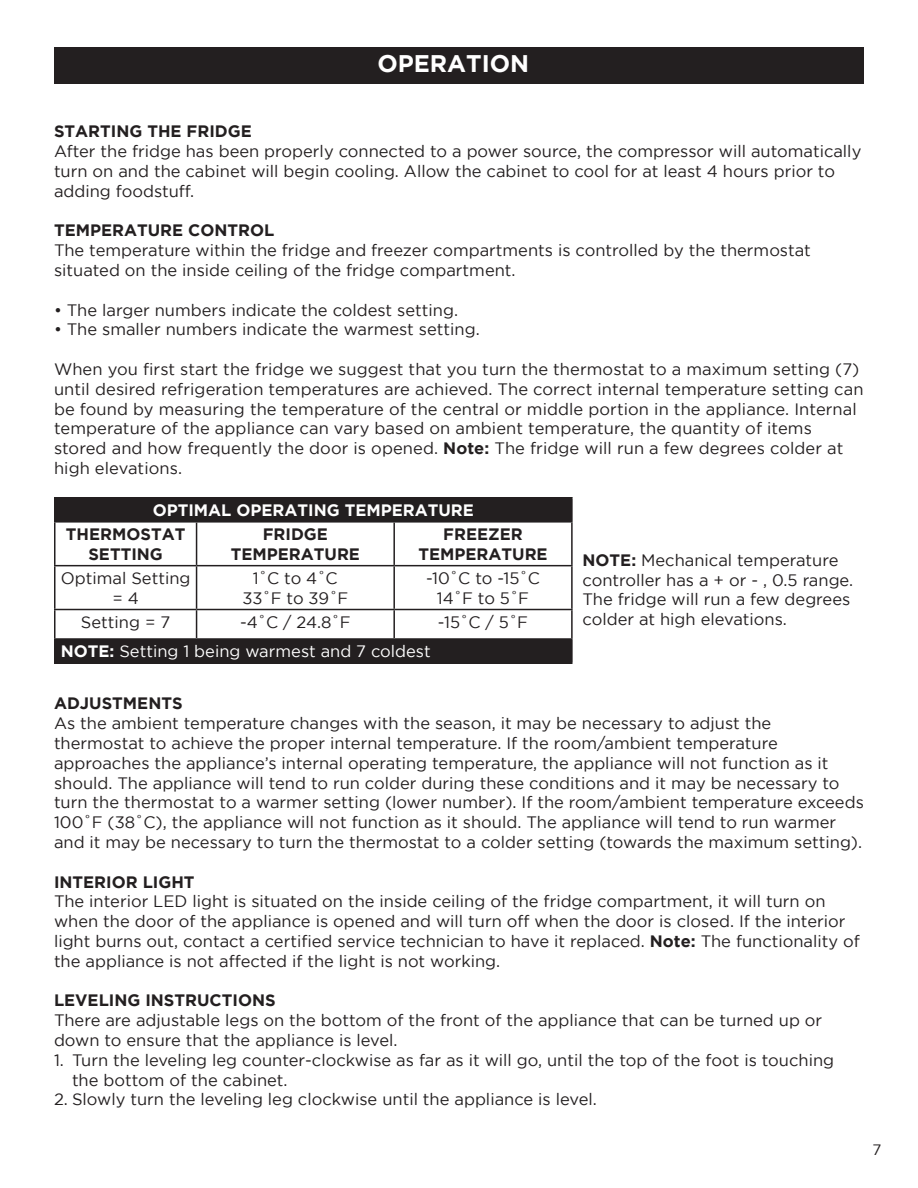
<style>
.page{position:relative;width:918px;height:1188px;background:#fff}
.page>*{position:absolute;margin:0;border:0;box-sizing:border-box;transform-origin:0 0}
.t1{font:700 24px "Gotham";color:#fff}
.t2{font:16.5px/19.8px "Gotham";color:#231f20}
.t3{font:700 16.5px/19.8px "Gotham";color:#231f20;text-align:center}
.t4{font:16.5px "Gotham";color:#fff}
.t5{font:700 16.5px "Gotham";color:#fff}
.t6{font:15px "Gotham";color:#231f20}
.s1{font-weight:700}
</style>
<div class="page">
<div style="left:54px;top:48px;width:810px;height:36px;background:#231f20"></div>
<div style="left:55px;top:498px;width:517px;height:24px;background:#231f20"></div>
<div style="left:55px;top:639px;width:517px;height:24px;background:#231f20"></div>
<hr style="left:54px;top:497px;width:143px;height:2px;background:#231f20">
<hr style="left:54px;top:499px;width:2px;height:22px;background:#231f20">
<hr style="left:197px;top:497px;width:197px;height:2px;background:#231f20">
<hr style="left:394px;top:497px;width:179px;height:2px;background:#231f20">
<hr style="left:571px;top:499px;width:2px;height:22px;background:#231f20">
<hr style="left:54px;top:521px;width:143px;height:2px;background:#231f20">
<hr style="left:54px;top:523px;width:2px;height:42px;background:#231f20">
<hr style="left:197px;top:521px;width:197px;height:2px;background:#231f20">
<hr style="left:196px;top:523px;width:1px;height:42px;background:#231f20">
<hr style="left:394px;top:521px;width:179px;height:2px;background:#231f20">
<hr style="left:393px;top:523px;width:2px;height:42px;background:#231f20">
<hr style="left:571px;top:523px;width:2px;height:42px;background:#231f20">
<hr style="left:54px;top:565px;width:143px;height:1px;background:#231f20">
<hr style="left:54px;top:566px;width:2px;height:43px;background:#231f20">
<hr style="left:197px;top:565px;width:197px;height:1px;background:#231f20">
<hr style="left:196px;top:566px;width:1px;height:43px;background:#231f20">
<hr style="left:394px;top:565px;width:179px;height:1px;background:#231f20">
<hr style="left:393px;top:566px;width:2px;height:43px;background:#231f20">
<hr style="left:571px;top:566px;width:2px;height:43px;background:#231f20">
<hr style="left:54px;top:609px;width:143px;height:1px;background:#231f20">
<hr style="left:54px;top:610px;width:2px;height:28px;background:#231f20">
<hr style="left:197px;top:609px;width:197px;height:1px;background:#231f20">
<svg style="left:196px;top:610px;width:1px;height:28px"></svg>
<hr style="left:394px;top:609px;width:179px;height:1px;background:#231f20">
<hr style="left:393px;top:610px;width:2px;height:28px;background:#231f20">
<hr style="left:571px;top:610px;width:2px;height:28px;background:#231f20">
<hr style="left:54px;top:638px;width:143px;height:2px;background:#231f20">
<hr style="left:54px;top:640px;width:2px;height:22px;background:#231f20">
<hr style="left:197px;top:638px;width:197px;height:2px;background:#231f20">
<hr style="left:394px;top:638px;width:179px;height:2px;background:#231f20">
<hr style="left:571px;top:640px;width:2px;height:22px;background:#231f20">
<hr style="left:54px;top:662px;width:143px;height:2px;background:#231f20">
<hr style="left:197px;top:662px;width:197px;height:2px;background:#231f20">
<hr style="left:394px;top:662px;width:179px;height:2px;background:#231f20">
<p class="t1" style="left:377px;top:49px;width:153px">OPERATION</p>
<p class="t3" style="left:54px;top:121px;width:199px">STARTING THE FRIDGE</p>
<p class="t2" style="left:54px;top:141px;width:809px">After the fridge has been properly connected to a power source, the compressor will automatically turn on and the cabinet will begin cooling. Allow the cabinet to cool for at least 4 hours prior to adding foodstuff.</p>
<p class="t3" style="left:54px;top:220px;width:222px">TEMPERATURE CONTROL</p>
<p class="t2" style="left:54px;top:240px;width:758px">The temperature within the fridge and freezer compartments is controlled by the thermostat situated on the inside ceiling of the fridge compartment.</p>
<p class="t2" style="left:54px;top:300px;width:406px">• The larger numbers indicate the coldest setting.</p>
<p class="t2" style="left:54px;top:319px;width:427px">• The smaller numbers indicate the warmest setting.</p>
<p class="t2" style="left:54px;top:359px;width:811px">When you first start the fridge we suggest that you turn the thermostat to a maximum setting (7) until desired refrigeration temperatures are achieved. The correct internal temperature setting can be found by measuring the temperature of the central or middle portion in the appliance. Internal temperature of the appliance can vary based on ambient temperature, the quantity of items stored and how frequently the door is opened. <span class="s1">Note:</span> The fridge will run a few degrees colder at high elevations.</p>
<p class="t5" style="left:153px;top:500px;width:323px">OPTIMAL OPERATING TEMPERATURE</p>
<p class="t3" style="left:66px;top:524px;width:121px">THERMOSTAT<br>SETTING</p>
<p class="t3" style="left:263px;top:524px;width:67px">FRIDGE</p>
<p class="t3" style="left:418px;top:524px;width:131px">FREEZER<br>TEMPERATURE</p>
<p class="t3" style="left:231px;top:544px;width:131px">TEMPERATURE</p>
<p class="t2" style="left:583px;top:550px;width:272px"><span class="s1">NOTE:</span> Mechanical temperature controller has a + or - , 0.5 range.<br>The fridge will run a few degrees colder at high elevations.</p>
<p class="t2" style="left:61px;top:568px;width:131px;text-align:center">Optimal Setting = 4</p>
<p class="t2" style="left:253px;top:568px;width:86px">1˚C to 4˚C</p>
<p class="t2" style="left:426px;top:568px;width:116px">-10˚C to -15˚C</p>
<p class="t2" style="left:437px;top:588px;width:94px">14˚F to 5˚F</p>
<p class="t2" style="left:242px;top:588px;width:108px">33˚F to 39˚F</p>
<p class="t2" style="left:81px;top:612px;width:91px">Setting = 7</p>
<p class="t2" style="left:240px;top:612px;width:112px">-4˚C / 24.8˚F</p>
<p class="t2" style="left:438px;top:612px;width:92px">-15˚C / 5˚F</p>
<p class="t4" style="left:61px;top:642px;width:371px"><span class="s1">NOTE:</span> Setting 1 being warmest and 7 coldest</p>
<p class="t3" style="left:54px;top:693px;width:130px">ADJUSTMENTS</p>
<p class="t2" style="left:54px;top:713px;width:811px">As the ambient temperature changes with the season, it may be necessary to adjust the thermostat to achieve the proper internal temperature. If the room/ambient temperature approaches the appliance’s internal operating temperature, the appliance will not function as it should. The appliance will tend to run colder during these conditions and it may be necessary to turn the thermostat to a warmer setting (lower number). If the room/ambient temperature exceeds 100˚F (38˚C), the appliance will not function as it should. The appliance will tend to run warmer and it may be necessary to turn the thermostat to a colder setting (towards the maximum setting).</p>
<p class="t3" style="left:54px;top:871px;width:142px">INTERIOR LIGHT</p>
<p class="t2" style="left:54px;top:891px;width:807px">The interior LED light is situated on the inside ceiling of the fridge compartment, it will turn on when the door of the appliance is opened and will turn off when the door is closed. If the interior light burns out, contact a certified service technician to have it replaced. <span class="s1">Note:</span> The functionality of the appliance is not affected if the light is not working.</p>
<p class="t3" style="left:54px;top:990px;width:223px">LEVELING INSTRUCTIONS</p>
<p class="t2" style="left:54px;top:1010px;width:770px">There are adjustable legs on the bottom of the front of the appliance that can be turned up or down to ensure that the appliance is level.</p>
<p class="t2" style="left:72px;top:1050px;width:764px;text-indent:-18px">1. Turn the leveling leg counter-clockwise as far as it will go, until the top of the foot is touching the bottom of the cabinet.</p>
<p class="t2" style="left:54px;top:1089px;width:544px">2. Slowly turn the leveling leg clockwise until the appliance is level.</p>
<p class="t6" style="left:873px;top:1142px;width:10px">7</p>
</div>
